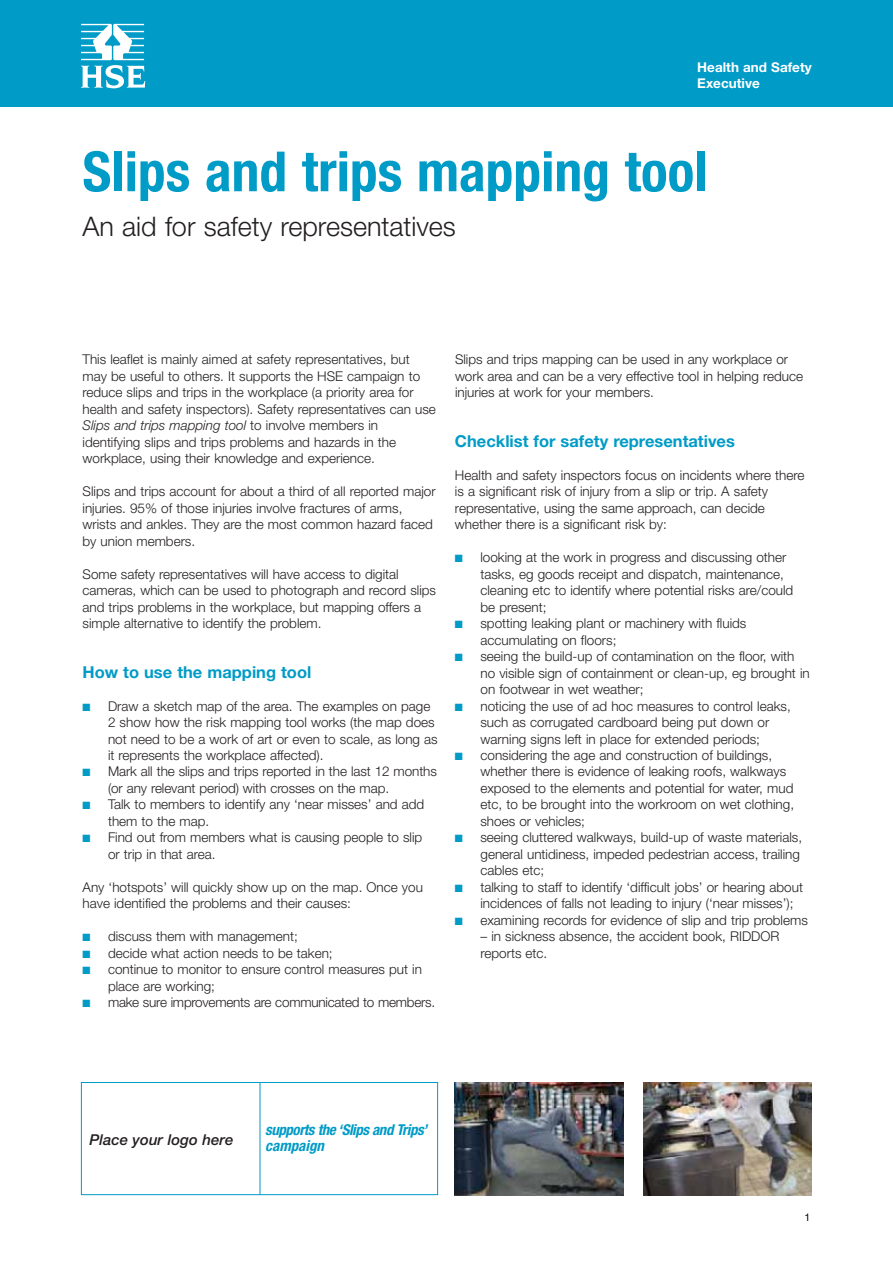
<style>
.page{position:relative;width:893px;height:1263px;background:#fff}
.page>*{position:absolute;margin:0;border:0;box-sizing:border-box;transform-origin:0 0}
.t1{font:700 condensed 55.5px "Helvetica Neue";color:#009bc7}
.t2{font:300 27px "Helvetica Neue";color:#231f20}
.t3{font:700 16.5px "Helvetica Neue";color:#009bc7}
.t4{font:italic 700 condensed 15px/16.5px "Helvetica Neue";letter-spacing:-.03em;color:#009bc7}
.t5{font:italic 500 15px "Helvetica Neue";color:#231f20}
.t6{font:300 13.5px/16.5px "Helvetica Neue";color:#231f20}
.t7{font:700 13.5px/16.5px "Helvetica Neue";color:#fff}
.t8{font:300 10.5px "Helvetica Neue";color:#231f20}
.s1{font-style:italic}
.s2{color:#009bc7}
</style>
<div class="page">
<div style="left:0;top:0;width:892px;height:106px;background:#009bc7"></div>
<svg style="left:81px;top:24px;width:64px;height:64px"></svg>
<img style="left:643px;top:1082px;width:169px;height:113px">
<div style="left:81px;top:1082px;width:357px;height:113px;border:1px solid #009bc7"></div>
<img style="left:455px;top:1082px;width:169px;height:113px">
<hr style="left:259px;top:1083px;width:1px;height:112px;background:#009bc7">
<p class="t7" style="left:697px;top:60px;width:116px">Health and Safety<br>Executive</p>
<h1 class="t1" style="left:82px;top:152px;width:626px">Slips and trips mapping tool</h1>
<h2 class="t2" style="left:82px;top:216px;width:375px">An aid for safety representatives</h2>
<p class="t6" style="left:82px;top:353px;width:355px">This leaflet is mainly aimed at safety representatives, but may be useful to others. It supports the HSE campaign to reduce slips and trips in the workplace (a priority area for health and safety inspectors). Safety representatives can use <span class="s1">Slips and trips mapping tool</span> to involve members in identifying slips and trips problems and hazards in the workplace, using their knowledge and experience.</p>
<p class="t6" style="left:82px;top:485px;width:354px">Slips and trips account for about a third of all reported major injuries. 95% of those injuries involve fractures of arms, wrists and ankles. They are the most common hazard faced by union members.</p>
<p class="t6" style="left:82px;top:567px;width:355px">Some safety representatives will have access to digital cameras, which can be used to photograph and record slips and trips problems in the workplace, but mapping offers a simple alternative to identify the problem.</p>
<p class="t3" style="left:82px;top:666px;width:230px">How to use the mapping tool</p>
<p class="t6" style="left:108px;top:699px;width:331px;text-indent:-25px"><span class="s2">■</span> Draw a sketch map of the area. The examples on page 2 show how the risk mapping tool works (the map does not need to be a work of art or even to scale, as long as it represents the workplace affected).</p>
<p class="t6" style="left:108px;top:765px;width:330px;text-indent:-25px"><span class="s2">■</span> Mark all the slips and trips reported in the last 12 months (or any relevant period) with crosses on the map.</p>
<p class="t6" style="left:108px;top:798px;width:318px;text-indent:-25px"><span class="s2">■</span> Talk to members to identify any ‘near misses’ and add them to the map.</p>
<p class="t6" style="left:108px;top:831px;width:316px;text-indent:-25px"><span class="s2">■</span> Find out from members what is causing people to slip or trip in that area.</p>
<p class="t6" style="left:82px;top:880px;width:342px">Any ‘hotspots’ will quickly show up on the map. Once you have identified the problems and their causes:</p>
<p class="t6" style="left:82px;top:930px;width:217px"><span class="s2">■</span> discuss them with management;</p>
<p class="t6" style="left:82px;top:946px;width:252px"><span class="s2">■</span> decide what action needs to be taken;</p>
<p class="t6" style="left:108px;top:963px;width:315px;text-indent:-25px"><span class="s2">■</span> continue to monitor to ensure control measures put in place are working;</p>
<p class="t6" style="left:82px;top:995px;width:354px"><span class="s2">■</span> make sure improvements are communicated to members.</p>
<p class="t6" style="left:455px;top:353px;width:349px">Slips and trips mapping can be used in any workplace or work area and can be a very effective tool in helping reduce injuries at work for your members.</p>
<p class="t3" style="left:455px;top:435px;width:281px">Checklist for safety representatives</p>
<p class="t6" style="left:455px;top:468px;width:351px">Health and safety inspectors focus on incidents where there is a significant risk of injury from a slip or trip. A safety representative, using the same approach, can decide whether there is a significant risk by:</p>
<p class="t6" style="left:480px;top:550px;width:314px;text-indent:-25px"><span class="s2">■</span> looking at the work in progress and discussing other tasks, eg goods receipt and dispatch, maintenance, cleaning etc to identify where potential risks are/could be present;</p>
<p class="t6" style="left:480px;top:616px;width:267px;text-indent:-25px"><span class="s2">■</span> spotting leaking plant or machinery with fluids accumulating on floors;</p>
<p class="t6" style="left:480px;top:649px;width:331px;text-indent:-25px"><span class="s2">■</span> seeing the build-up of contamination on the floor, with no visible sign of containment or clean-up, eg brought in on footwear in wet weather;</p>
<p class="t6" style="left:455px;top:699px;width:337px;text-align:center"><span class="s2">■</span> noticing the use of ad hoc measures to control leaks, such as corrugated cardboard being put down or warning signs left in place for extended periods;</p>
<p class="t6" style="left:480px;top:748px;width:315px;text-indent:-25px"><span class="s2">■</span> considering the age and construction of buildings, whether there is evidence of leaking roofs, walkways exposed to the elements and potential for water, mud etc, to be brought into the workroom on wet clothing, shoes or vehicles;</p>
<p class="t6" style="left:480px;top:831px;width:323px;text-indent:-25px"><span class="s2">■</span> seeing cluttered walkways, build-up of waste materials, general untidiness, impeded pedestrian access, trailing cables etc;</p>
<p class="t6" style="left:480px;top:880px;width:324px;text-indent:-25px"><span class="s2">■</span> talking to staff to identify ‘difficult jobs’ or hearing about incidences of falls not leading to injury (‘near misses’);</p>
<p class="t6" style="left:455px;top:913px;width:354px"><span class="s2">■</span> examining records for evidence of slip and trip problems</p>
<p class="t6" style="left:480px;top:930px;width:300px">– in sickness absence, the accident book, RIDDOR reports etc.</p>
<p class="t5" style="left:89px;top:1134px;width:145px">Place your logo here</p>
<p class="t4" style="left:265px;top:1123px;width:163px">supports the ‘Slips and Trips’ campaign</p>
<p class="t8" style="left:804px;top:1213px;width:7px">1</p>
</div>
